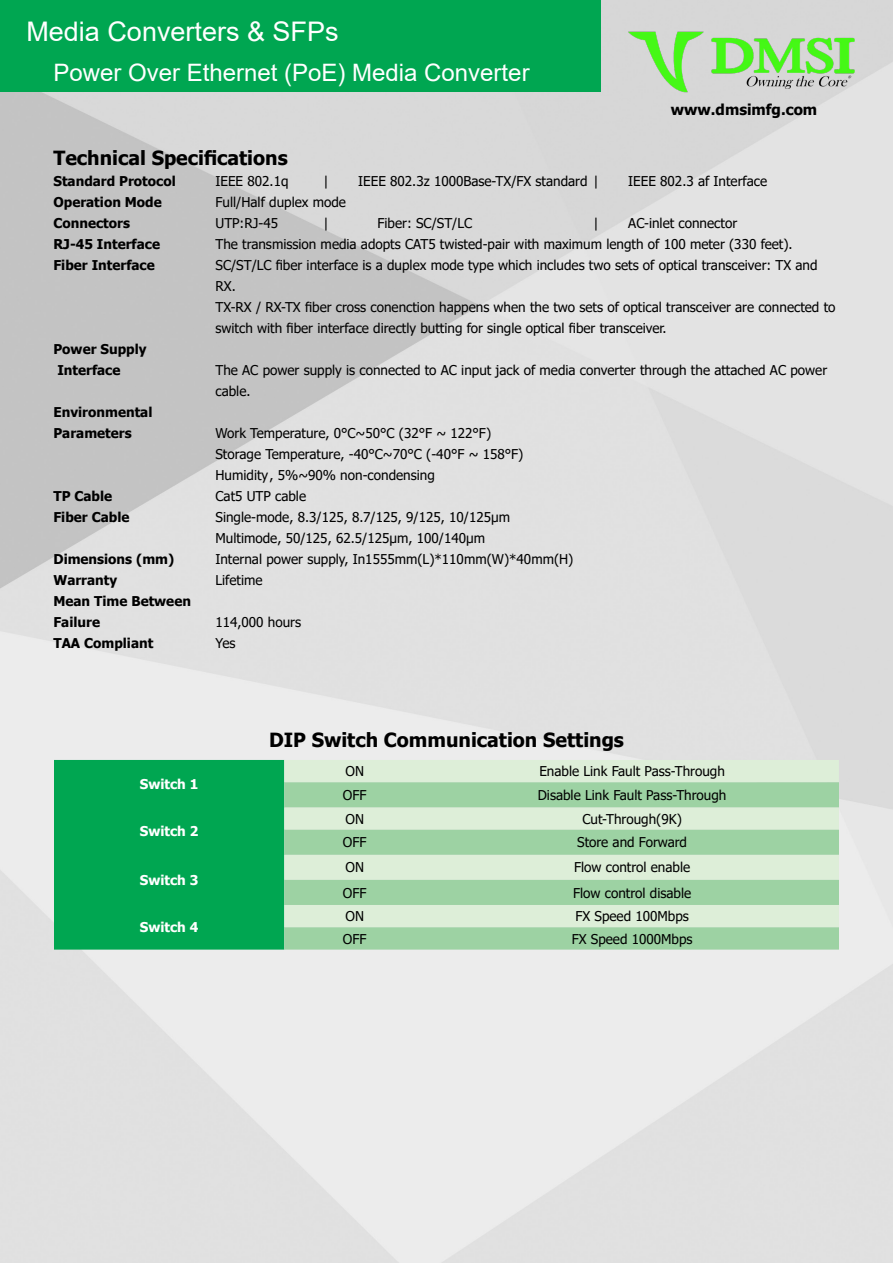
<style>
.page{position:relative;width:893px;height:1263px;background:#fff}
.page>*{position:absolute;margin:0;border:0;box-sizing:border-box;transform-origin:0 0}
.t1{font:27px "Arial";color:#fff}
.t2{font:24px "Arial";color:#fff}
.t3{font:700 19.5px "Tahoma";color:#000}
.t4{font:700 15px "Tahoma";color:#000}
.t5{font:13.5px "Tahoma";color:#000}
.t6{font:700 13.5px "Tahoma";color:#000}
.t7{font:700 13.5px "Tahoma";color:#fff}
</style>
<div class="page">
<img style="left:0;top:0;width:893px;height:1263px">
<img style="left:625px;top:30px;width:233px;height:63px">
<div style="left:0;top:0;width:601px;height:92px;background:#00a651"></div>
<svg style="left:54px;top:760px;width:785px;height:189px;background:#85ce9d"></svg>
<h1 class="t1" style="left:26px;top:13px;width:314px">Media Converters &amp; SFPs</h1>
<h2 class="t2" style="left:53px;top:56px;width:478px">Power Over Ethernet (PoE) Media Converter</h2>
<p class="t4" style="left:671px;top:99px;width:148px">www.dmsimfg.com</p>
<p class="t3" style="left:53px;top:144px;width:236px">Technical Specifications</p>
<p class="t6" style="left:53px;top:172px;width:124px">Standard Protocol</p>
<p class="t5" style="left:215px;top:172px;width:75px">IEEE 802.1q</p>
<p class="t5" style="left:323px;top:172px;width:7px">|</p>
<p class="t5" style="left:358px;top:172px;width:242px">IEEE 802.3z 1000Base-TX/FX standard |</p>
<p class="t5" style="left:628px;top:172px;width:140px">IEEE 802.3 af Interface</p>
<p class="t6" style="left:53px;top:193px;width:110px">Operation Mode</p>
<p class="t5" style="left:215px;top:193px;width:132px">Full/Half duplex mode</p>
<p class="t6" style="left:53px;top:214px;width:78px">Connectors</p>
<p class="t5" style="left:215px;top:214px;width:64px">UTP:RJ-45</p>
<p class="t5" style="left:323px;top:214px;width:7px">|</p>
<p class="t5" style="left:377px;top:214px;width:96px">Fiber: SC/ST/LC</p>
<p class="t5" style="left:593px;top:214px;width:7px">|</p>
<p class="t5" style="left:628px;top:214px;width:110px">AC-inlet connector</p>
<p class="t6" style="left:53px;top:235px;width:108px">RJ-45 Interface</p>
<p class="t5" style="left:215px;top:235px;width:579px">The transmission media adopts CAT5 twisted-pair with maximum length of 100 meter (330 feet).</p>
<p class="t6" style="left:53px;top:256px;width:103px">Fiber Interface</p>
<p class="t5" style="left:215px;top:256px;width:604px">SC/ST/LC fiber interface is a duplex mode type which includes two sets of optical transceiver: TX and</p>
<p class="t5" style="left:215px;top:277px;width:22px">RX.</p>
<p class="t5" style="left:215px;top:298px;width:621px">TX-RX / RX-TX fiber cross conenction happens when the two sets of optical transceiver are connected to</p>
<p class="t5" style="left:215px;top:319px;width:453px">switch with fiber interface directly butting for single optical fiber transceiver.</p>
<p class="t6" style="left:53px;top:340px;width:95px">Power Supply</p>
<p class="t6" style="left:57px;top:361px;width:65px">Interface</p>
<p class="t5" style="left:215px;top:361px;width:613px">The AC power supply is connected to AC input jack of media converter through the attached AC power</p>
<p class="t5" style="left:215px;top:382px;width:37px">cable.</p>
<p class="t6" style="left:53px;top:403px;width:100px">Environmental</p>
<p class="t6" style="left:53px;top:424px;width:80px">Parameters</p>
<p class="t5" style="left:215px;top:424px;width:277px">Work Temperature, 0°C~50°C (32°F ~ 122°F)</p>
<p class="t5" style="left:215px;top:445px;width:309px">Storage Temperature, -40°C~70°C (-40°F ~ 158°F)</p>
<p class="t5" style="left:215px;top:466px;width:221px">Humidity, 5%~90% non-condensing</p>
<p class="t6" style="left:53px;top:487px;width:60px">TP Cable</p>
<p class="t5" style="left:215px;top:487px;width:92px">Cat5 UTP cable</p>
<p class="t6" style="left:53px;top:508px;width:78px">Fiber Cable</p>
<p class="t5" style="left:215px;top:508px;width:296px">Single-mode, 8.3/125, 8.7/125, 9/125, 10/125μm</p>
<p class="t5" style="left:215px;top:529px;width:271px">Multimode, 50/125, 62.5/125μm, 100/140μm</p>
<p class="t6" style="left:53px;top:550px;width:122px">Dimensions (mm)</p>
<p class="t5" style="left:215px;top:550px;width:359px">Internal power supply, In1555mm(L)*110mm(W)*40mm(H)</p>
<p class="t6" style="left:53px;top:571px;width:65px">Warranty</p>
<p class="t5" style="left:215px;top:571px;width:49px">Lifetime</p>
<p class="t6" style="left:53px;top:592px;width:139px">Mean Time Between</p>
<p class="t6" style="left:53px;top:613px;width:48px">Failure</p>
<p class="t5" style="left:215px;top:613px;width:87px">114,000 hours</p>
<p class="t6" style="left:53px;top:634px;width:101px">TAA Compliant</p>
<p class="t5" style="left:215px;top:634px;width:22px">Yes</p>
<p class="t7" style="left:140px;top:774px;width:60px">Switch 1</p>
<p class="t7" style="left:140px;top:822px;width:60px">Switch 2</p>
<p class="t7" style="left:140px;top:871px;width:60px">Switch 3</p>
<p class="t7" style="left:140px;top:918px;width:60px">Switch 4</p>
<p class="t3" style="left:269px;top:727px;width:356px">DIP Switch Communication Settings</p>
<p class="t5" style="left:345px;top:762px;width:20px">ON</p>
<p class="t5" style="left:539px;top:762px;width:187px">Enable Link Fault Pass-Through</p>
<p class="t5" style="left:343px;top:786px;width:25px">OFF</p>
<p class="t5" style="left:538px;top:786px;width:190px">Disable Link Fault Pass-Through</p>
<p class="t5" style="left:345px;top:810px;width:20px">ON</p>
<p class="t5" style="left:582px;top:810px;width:101px">Cut-Through(9K)</p>
<p class="t5" style="left:343px;top:833px;width:25px">OFF</p>
<p class="t5" style="left:577px;top:833px;width:111px">Store and Forward</p>
<p class="t5" style="left:345px;top:858px;width:20px">ON</p>
<p class="t5" style="left:574px;top:858px;width:118px">Flow control enable</p>
<p class="t5" style="left:343px;top:884px;width:25px">OFF</p>
<p class="t5" style="left:573px;top:884px;width:120px">Flow control disable</p>
<p class="t5" style="left:345px;top:907px;width:20px">ON</p>
<p class="t5" style="left:575px;top:907px;width:115px">FX Speed 100Mbps</p>
<p class="t5" style="left:343px;top:930px;width:25px">OFF</p>
<p class="t5" style="left:572px;top:930px;width:122px">FX Speed 1000Mbps</p>
</div>
